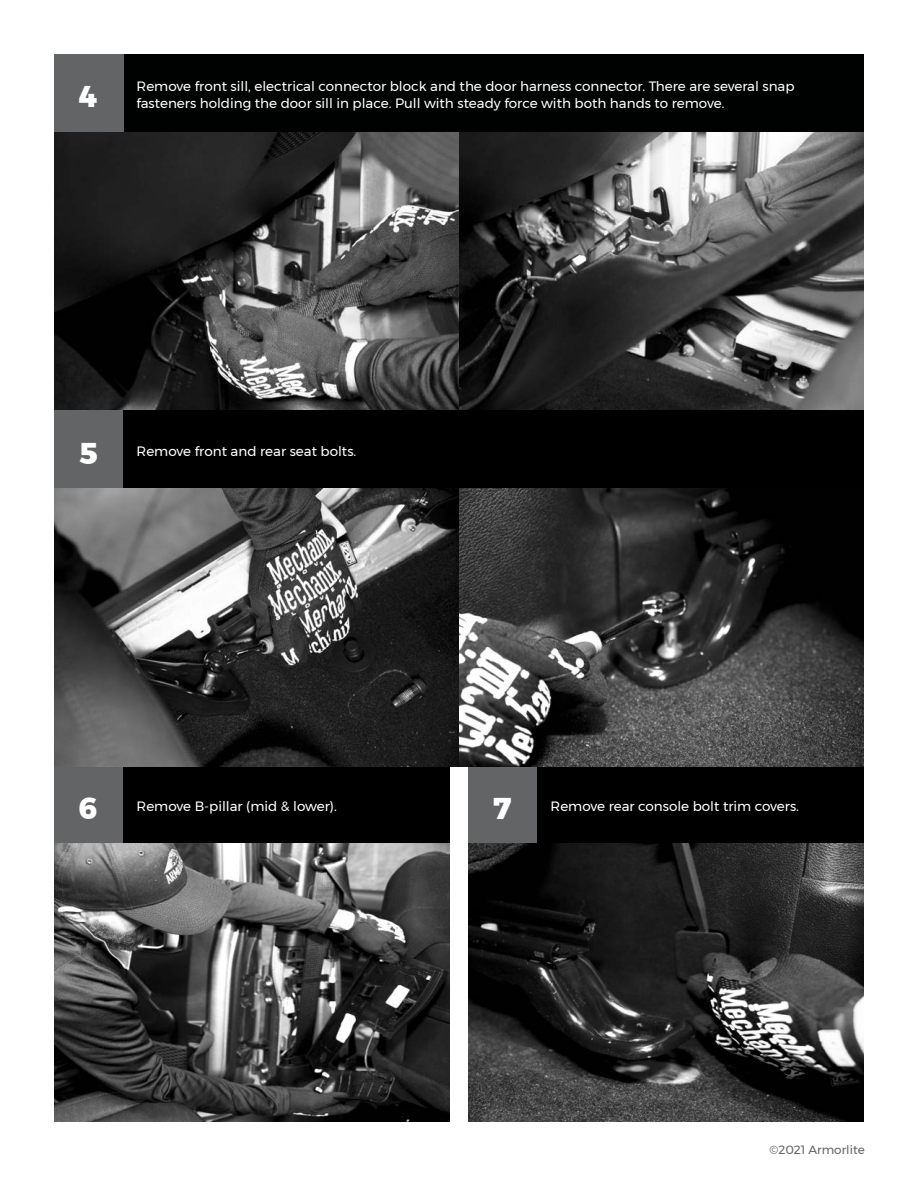
<style>
.page{position:relative;width:918px;height:1188px;background:#fff}
.page>*{position:absolute;margin:0;border:0;box-sizing:border-box;transform-origin:0 0}
.t1{font:800 30px "Montserrat";color:#fff}
.t2{font:13.5px "Montserrat";color:#fff}
.t3{font:12px "Montserrat";color:#636466}
</style>
<div class="page">
<img style="left:54px;top:843px;width:396px;height:279px">
<div style="left:54px;top:765px;width:69px;height:78px;background:#636466"></div>
<div style="left:123px;top:765px;width:327px;height:78px;background:#000"></div>
<div style="left:468px;top:765px;width:69px;height:78px;background:#636466"></div>
<img style="left:468px;top:843px;width:396px;height:279px">
<div style="left:537px;top:765px;width:327px;height:78px;background:#000"></div>
<img style="left:54px;top:132px;width:810px;height:278px">
<div style="left:123px;top:54px;width:741px;height:78px;background:#000101"></div>
<div style="left:54px;top:54px;width:69px;height:78px;background:#636466"></div>
<img style="left:54px;top:488px;width:810px;height:279px">
<div style="left:54px;top:410px;width:69px;height:78px;background:#636466"></div>
<div style="left:123px;top:410px;width:741px;height:78px;background:#000"></div>
<p class="t2" style="left:137px;top:76px;width:659px">Remove front sill, electrical connector block and the door harness connector. There are several snap</p>
<h1 class="t1" style="left:79px;top:72px;width:20px">4</h1>
<p class="t2" style="left:137px;top:93px;width:589px">fasteners holding the door sill in place. Pull with steady force with both hands to remove.</p>
<h1 class="t1" style="left:79px;top:429px;width:20px">5</h1>
<p class="t2" style="left:137px;top:441px;width:221px">Remove front and rear seat bolts.</p>
<h1 class="t1" style="left:79px;top:784px;width:20px">6</h1>
<p class="t2" style="left:137px;top:796px;width:202px">Remove B-pillar (mid &amp; lower).</p>
<h1 class="t1" style="left:494px;top:784px;width:19px">7</h1>
<p class="t2" style="left:551px;top:796px;width:250px">Remove rear console bolt trim covers.</p>
<p class="t3" style="left:769px;top:1140px;width:97px">©2021 Armorlite</p>
</div>
